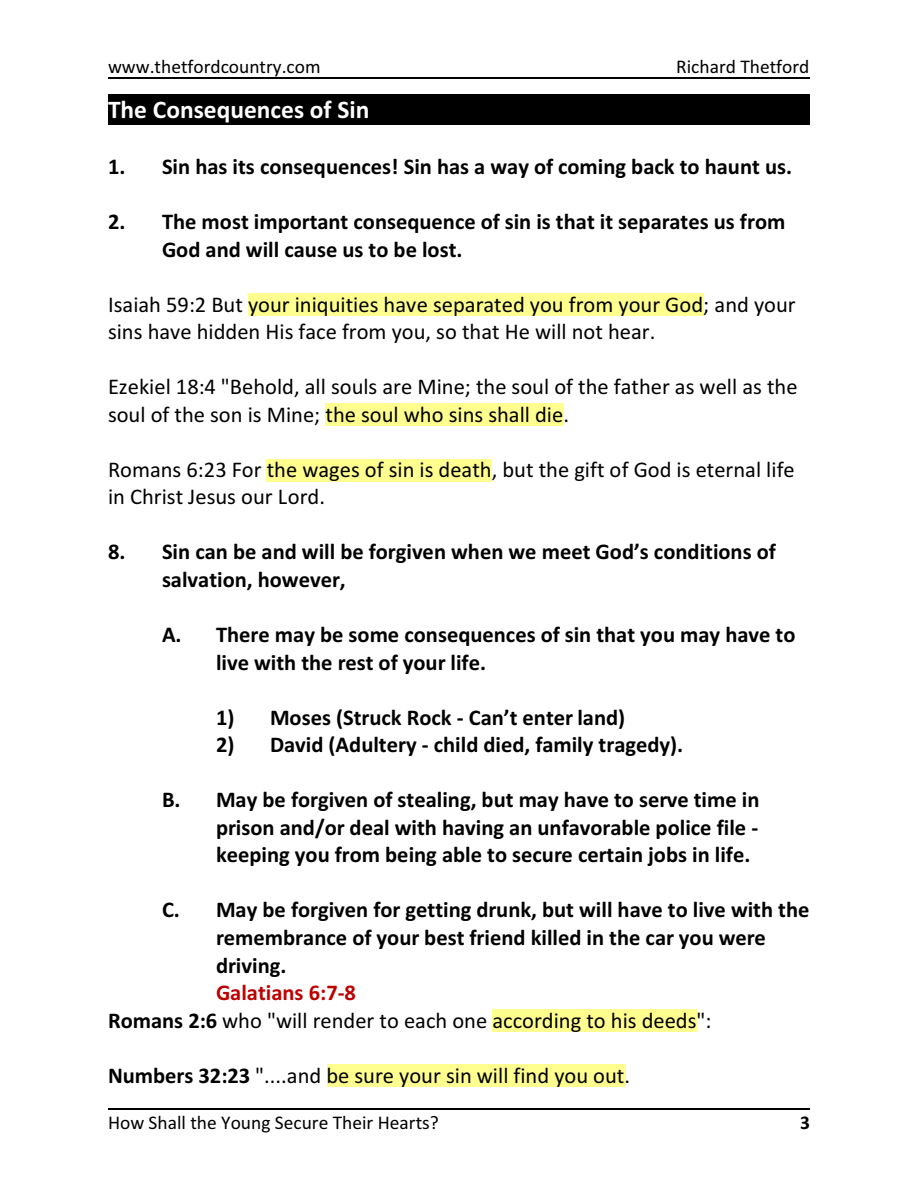
<style>
.page{position:relative;width:918px;height:1188px;background:#fff}
.page>*{position:absolute;margin:0;border:0;box-sizing:border-box;transform-origin:0 0}
.t1{font:700 25.5px "Calibri";color:#fff}
.t2{font:700 22.5px/27.6px "Calibri";color:#000}
.t3{font:22.5px/27.6px "Calibri";color:#000}
.t4{font:19.5px "Calibri";color:#000}
.t5{font:700 19.5px "Calibri";color:#000}
.s1{font-weight:700;color:#bd0000}
.s2{font-weight:700}
</style>
<div class="page">
<hr style="left:108px;top:78px;width:702px;height:1px;background:#000">
<div style="left:108px;top:94px;width:702px;height:31px;background:#000"></div>
<div style="left:248px;top:294px;width:456px;height:22px;background:#ffff8f"></div>
<div style="left:325px;top:404px;width:239px;height:22px;background:#ffff8f"></div>
<div style="left:267px;top:459px;width:225px;height:22px;background:#ffff8f"></div>
<div style="left:492px;top:1010px;width:205px;height:22px;background:#ffff8f"></div>
<div style="left:327px;top:1065px;width:299px;height:22px;background:#ffff8f"></div>
<hr style="left:108px;top:1109px;width:702px;height:1px;background:#000">
<p class="t4" style="left:108px;top:58px;width:214px">www.thetfordcountry.com</p>
<p class="t4" style="left:676px;top:58px;width:135px">Richard Thetford</p>
<p class="t1" style="left:108px;top:99px;width:263px">The Consequences of Sin</p>
<p class="t2" style="left:108px;top:154px;width:686px">1. Sin has its consequences! Sin has a way of coming back to haunt us.</p>
<p class="t2" style="left:162px;top:210px;width:625px;text-indent:-54px">2. The most important consequence of sin is that it separates us from<br>God and will cause us to be lost.</p>
<p class="t3" style="left:108px;top:292px;width:689px">Isaiah 59:2 But your iniquities have separated you from your God; and your sins have hidden His face from you, so that He will not hear.</p>
<p class="t3" style="left:108px;top:375px;width:691px">Ezekiel 18:4 "Behold, all souls are Mine; the soul of the father as well as the soul of the son is Mine; the soul who sins shall die.</p>
<p class="t3" style="left:108px;top:457px;width:688px">Romans 6:23 For the wages of sin is death, but the gift of God is eternal life in Christ Jesus our Lord.</p>
<p class="t2" style="left:162px;top:540px;width:616px;text-indent:-54px">8. Sin can be and will be forgiven when we meet God’s conditions of salvation, however,</p>
<p class="t2" style="left:216px;top:623px;width:581px;text-indent:-54px">A. There may be some consequences of sin that you may have to live with the rest of your life.</p>
<p class="t2" style="left:216px;top:705px;width:411px">1) Moses (Struck Rock - Can’t enter land)</p>
<p class="t2" style="left:216px;top:733px;width:469px">2) David (Adultery - child died, family tragedy).</p>
<p class="t2" style="left:216px;top:788px;width:545px;text-align:justify;text-indent:-54px">B. May be forgiven of stealing, but may have to serve time in prison and/or deal with having an unfavorable police file - keeping you from being able to secure certain jobs in life.</p>
<p class="t2" style="left:216px;top:898px;width:595px;text-indent:-54px">C. May be forgiven for getting drunk, but will have to live with the remembrance of your best friend killed in the car you were driving.</p>
<p class="t3" style="left:108px;top:981px;width:605px;text-indent:108px"><span class="s1">Galatians 6:7-8<br></span><span class="s2">Romans 2:6</span> who "will render to each one according to his deeds":</p>
<p class="t3" style="left:108px;top:1063px;width:524px"><span class="s2">Numbers 32:23</span> "....and be sure your sin will find you out.</p>
<p class="t4" style="left:108px;top:1114px;width:332px">How Shall the Young Secure Their Hearts?</p>
<p class="t5" style="left:800px;top:1114px;width:11px">3</p>
</div>
